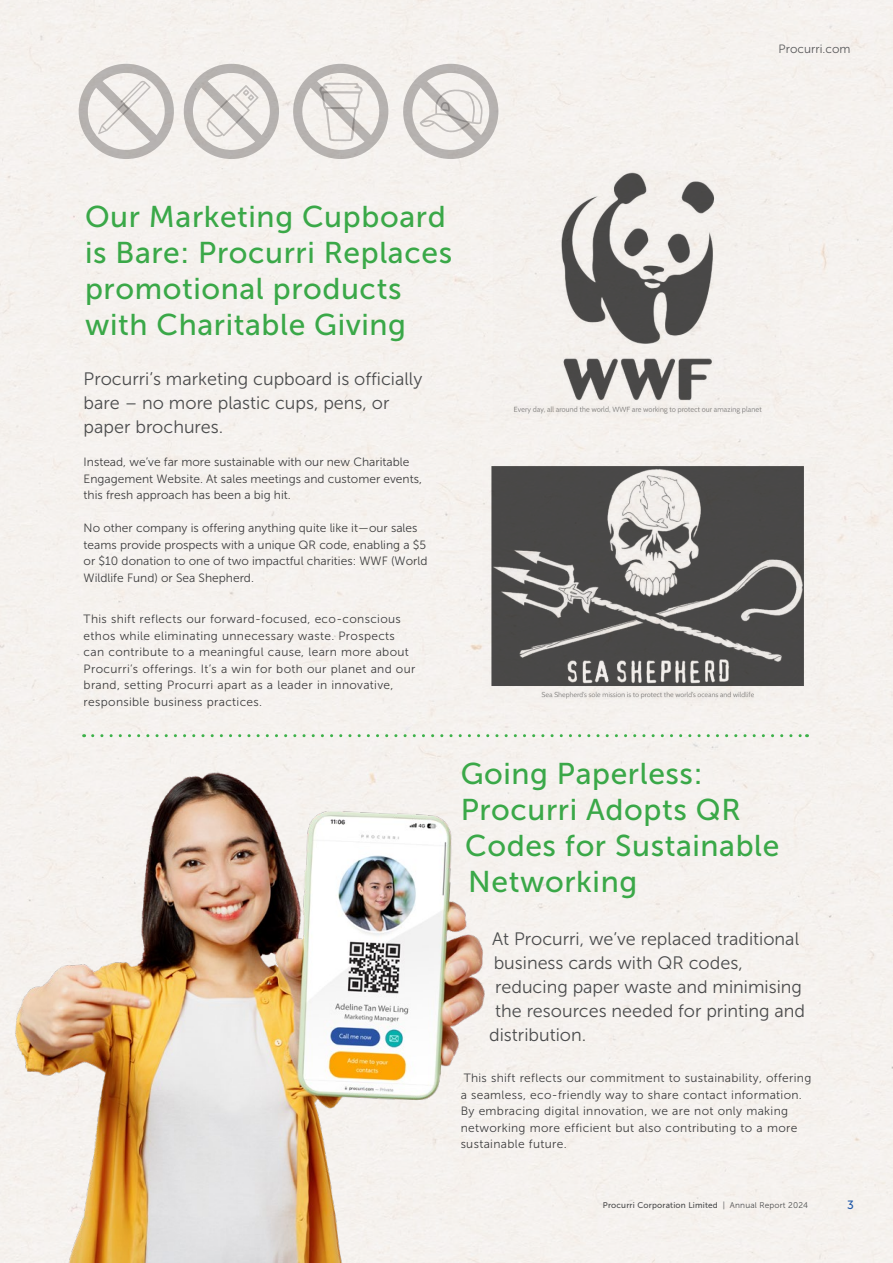
<style>
.page{position:relative;width:893px;height:1263px;background:#f5f2ee}
.page>*{position:absolute;margin:0;border:0;box-sizing:border-box;transform-origin:0 0}
.Sustainability_section_header{font:30px/36px "Museo Sans 500";letter-spacing:.02em;color:#3aa848}
.Intro_para{font:18px/24px "Museo Sans 300";color:#4b4c4d}
.Body_Main{font:12px/16.5px "Museo Sans 300";letter-spacing:.025em;color:#3e3e3f}
.Intro_para-2{font:12px/16.5px "Museo Sans 300";color:#3e3e3f}
.t1{font:12px "Museo Sans 300";color:#57585a}
.t2{font:12px "Museo Sans 500";color:#2159a8}
.t3{font:8.25px "Museo Sans 500";letter-spacing:.02em;color:#4b4c4d}
.s1{font-family:"Museo Sans 300"}
</style>
<div class="page">
<img style="left:484px;top:458px;width:340px;height:245px">
<img style="left:493px;top:166px;width:285px;height:251px">
<img style="left:2px;top:767px;width:495px;height:496px">
<svg style="left:93px;top:734px;width:714px;height:3px"></svg>
<svg style="left:79px;top:64px;width:95px;height:95px"></svg>
<svg style="left:184px;top:64px;width:95px;height:95px"></svg>
<svg style="left:293px;top:64px;width:95px;height:95px"></svg>
<svg style="left:403px;top:64px;width:95px;height:95px"></svg>
<p class="t1" style="left:779px;top:42px;width:73px">Procurri.com</p>
<p class="Sustainability_section_header" style="left:85px;top:199px;width:369px">Our Marketing Cupboard is Bare: Procurri Replaces promotional products with Charitable Giving</p>
<p class="Intro_para" style="left:84px;top:367px;width:340px">Procurri’s marketing cupboard is officially bare – no more plastic cups, pens, or paper brochures.</p>
<p class="Intro_para-2" style="left:84px;top:454px;width:340px">Instead, we’ve far more sustainable with our new Charitable<br>Engagement Website. At sales meetings and customer events, this fresh approach has been a big hit.</p>
<p class="Intro_para-2" style="left:84px;top:520px;width:345px">No other company is offering anything quite like it—our sales teams provide prospects with a unique QR code, enabling a $5 or $10 donation to one of two impactful charities: WWF (World Wildlife Fund) or Sea Shepherd.</p>
<p class="Body_Main" style="left:84px;top:611px;width:333px">This shift reflects our forward-focused, eco-conscious ethos while eliminating unnecessary waste. Prospects can contribute to a meaningful cause, learn more about Procurri’s offerings. It’s a win for both our planet and our brand, setting Procurri apart as a leader in innovative, responsible business practices.</p>
<p class="Sustainability_section_header" style="left:461px;top:756px;width:320px">Going Paperless:<br>Procurri Adopts QR<br>Codes for Sustainable<br>Networking</p>
<p class="Intro_para" style="left:492px;top:927px;width:308px">At Procurri, we’ve replaced traditional</p>
<p class="Intro_para" style="left:494px;top:951px;width:251px">business cards with QR codes,</p>
<p class="Intro_para" style="left:495px;top:975px;width:308px">reducing paper waste and minimising</p>
<p class="Intro_para" style="left:495px;top:999px;width:311px">the resources needed for printing and</p>
<p class="Intro_para" style="left:489px;top:1023px;width:99px">distribution.</p>
<p class="Body_Main" style="left:461px;top:1070px;width:352px">This shift reflects our commitment to sustainability, offering a seamless, eco-friendly way to share contact information.<br>By embracing digital innovation, we are not only making networking more efficient but also contributing to a more sustainable future.</p>
<p class="t3" style="left:603px;top:1200px;width:207px">Procurri Corporation Limited <span class="s1">| Annual Report 2024</span></p>
<p class="t2" style="left:847px;top:1199px;width:8px">3</p>
</div>
